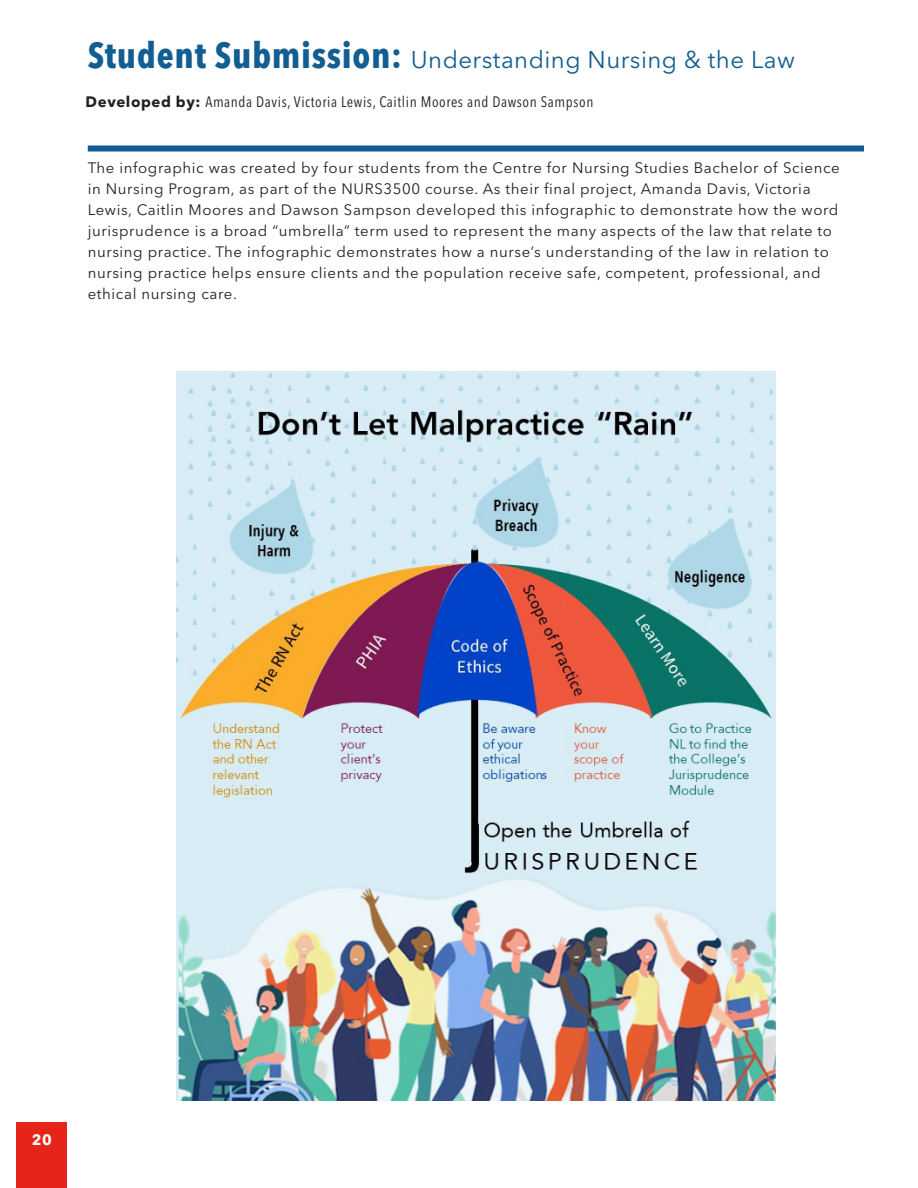
<style>
.page{position:relative;width:918px;height:1188px;background:#fff}
.page>*{position:absolute;margin:0;border:0;box-sizing:border-box;transform-origin:0 0}
.Title_Header__Red{font:24px "Avenir Next LT Pro";letter-spacing:.02em;color:#125e92}
.t1{font:15px/21px "Avenir Next LT Pro";letter-spacing:.04em;color:#231f20}
.t2{font:condensed 15px "Avenir Next LT Pro";letter-spacing:.04em;color:#231f20}
.t3{font:700 15px "Avenir Next LT Pro";color:#fff}
.s1{font-weight:700;font-stretch:condensed;font-size:36px}
.s2{font-weight:700;font-stretch:normal}
</style>
<div class="page">
<div style="left:17px;top:1122px;width:50px;height:66px;background:#e72419"></div>
<div style="left:88px;top:146px;width:776px;height:6px;background:#115c92"></div>
<img style="left:177px;top:372px;width:598px;height:728px">
<p class="Title_Header__Red" style="left:88px;top:46px;width:709px"><span class="s1">Student Submission:</span> Understanding Nursing &amp; the Law</p>
<p class="t2" style="left:86px;top:93px;width:509px"><span class="s2">Developed by:</span> Amanda Davis, Victoria Lewis, Caitlin Moores and Dawson Sampson</p>
<p class="t1" style="left:88px;top:158px;width:753px">The infographic was created by four students from the Centre for Nursing Studies Bachelor of Science in Nursing Program, as part of the NURS3500 course. As their final project, Amanda Davis, Victoria Lewis, Caitlin Moores and Dawson Sampson developed this infographic to demonstrate how the word jurisprudence is a broad “umbrella” term used to represent the many aspects of the law that relate to nursing practice. The infographic demonstrates how a nurse’s understanding of the law in relation to nursing practice helps ensure clients and the population receive safe, competent, professional, and ethical nursing care.</p>
<p class="t3" style="left:32px;top:1131px;width:21px">20</p>
</div>
